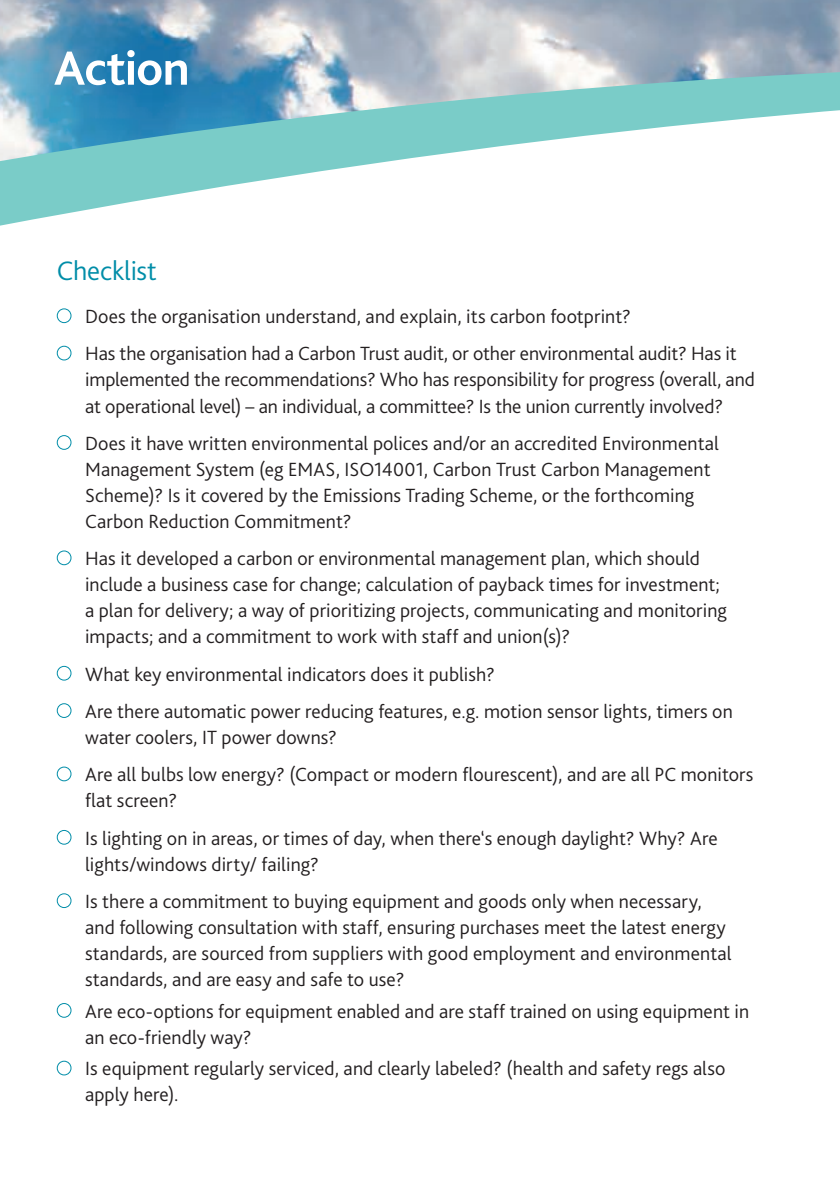
<style>
.page{position:relative;width:840px;height:1191px;background:#fff}
.page>*{position:absolute;margin:0;border:0;box-sizing:border-box;transform-origin:0 0}
.t1{font:700 50px "Bliss 2";letter-spacing:-.015em;color:#fff}
.t2{font:300 28px "Bliss 2";letter-spacing:-.005em;color:#008da8}
.t3{font:300 20px/26px "Bliss 2";color:#231f20}
</style>
<div class="page">
<svg style="left:0;top:0;width:839px;height:226px"></svg>
<div style="left:57px;top:308px;width:14px;height:15px;border:1px solid #008da8;border-radius:50%"></div>
<div style="left:57px;top:346px;width:14px;height:14px;border:1px solid #008da8;border-radius:50%"></div>
<div style="left:57px;top:435px;width:14px;height:15px;border:1px solid #008da8;border-radius:50%"></div>
<div style="left:57px;top:550px;width:14px;height:15px;border:1px solid #008da8;border-radius:50%"></div>
<div style="left:57px;top:666px;width:14px;height:14px;border:1px solid #008da8;border-radius:50%"></div>
<div style="left:57px;top:703px;width:14px;height:15px;border:1px solid #008da8;border-radius:50%"></div>
<div style="left:57px;top:766px;width:14px;height:15px;border:1px solid #008da8;border-radius:50%"></div>
<div style="left:57px;top:830px;width:14px;height:14px;border:1px solid #008da8;border-radius:50%"></div>
<div style="left:57px;top:893px;width:14px;height:15px;border:1px solid #008da8;border-radius:50%"></div>
<div style="left:57px;top:1003px;width:14px;height:14px;border:1px solid #008da8;border-radius:50%"></div>
<div style="left:57px;top:1060px;width:14px;height:15px;border:1px solid #008da8;border-radius:50%"></div>
<h1 class="t1" style="left:54px;top:49px;width:137px">Action</h1>
<h2 class="t2" style="left:57px;top:260px;width:102px">Checklist</h2>
<p class="t3" style="left:85px;top:299px;width:652px;line-height:37.4px">Does the organisation understand, and explain, its carbon footprint?<br>Has the organisation had a Carbon Trust audit, or other environmental audit? Has it</p>
<p class="t3" style="left:85px;top:369px;width:671px">implemented the recommendations? Who has responsibility for progress (overall, and at operational level) – an individual, a committee? Is the union currently involved?</p>
<p class="t3" style="left:85px;top:432px;width:635px">Does it have written environmental polices and/or an accredited Environmental Management System (eg EMAS, ISO14001, Carbon Trust Carbon Management Scheme)? Is it covered by the Emissions Trading Scheme, or the forthcoming Carbon Reduction Commitment?</p>
<p class="t3" style="left:85px;top:547px;width:643px">Has it developed a carbon or environmental management plan, which should include a business case for change; calculation of payback times for investment; a plan for delivery; a way of prioritizing projects, communicating and monitoring impacts; and a commitment to work with staff and union(s)?</p>
<p class="t3" style="left:85px;top:657px;width:649px;line-height:37.4px">What key environmental indicators does it publish?<br>Are there automatic power reducing features, e.g. motion sensor lights, timers on</p>
<p class="t3" style="left:85px;top:720px;width:669px;line-height:37.4px">water coolers, IT power downs?<br>Are all bulbs low energy? (Compact or modern flourescent), and are all PC monitors</p>
<p class="t3" style="left:85px;top:784px;width:633px;line-height:37.4px">flat screen?<br>Is lighting on in areas, or times of day, when there‘s enough daylight? Why? Are</p>
<p class="t3" style="left:85px;top:847px;width:617px;line-height:37.4px">lights/windows dirty/ failing?<br>Is there a commitment to buying equipment and goods only when necessary,</p>
<p class="t3" style="left:85px;top:916px;width:647px">and following consultation with staff, ensuring purchases meet the latest energy standards, are sourced from suppliers with good employment and environmental standards, and are easy and safe to use?</p>
<p class="t3" style="left:85px;top:1000px;width:665px">Are eco-options for equipment enabled and are staff trained on using equipment in an eco-friendly way?</p>
<p class="t3" style="left:85px;top:1057px;width:641px">Is equipment regularly serviced, and clearly labeled? (health and safety regs also apply here).</p>
</div>
